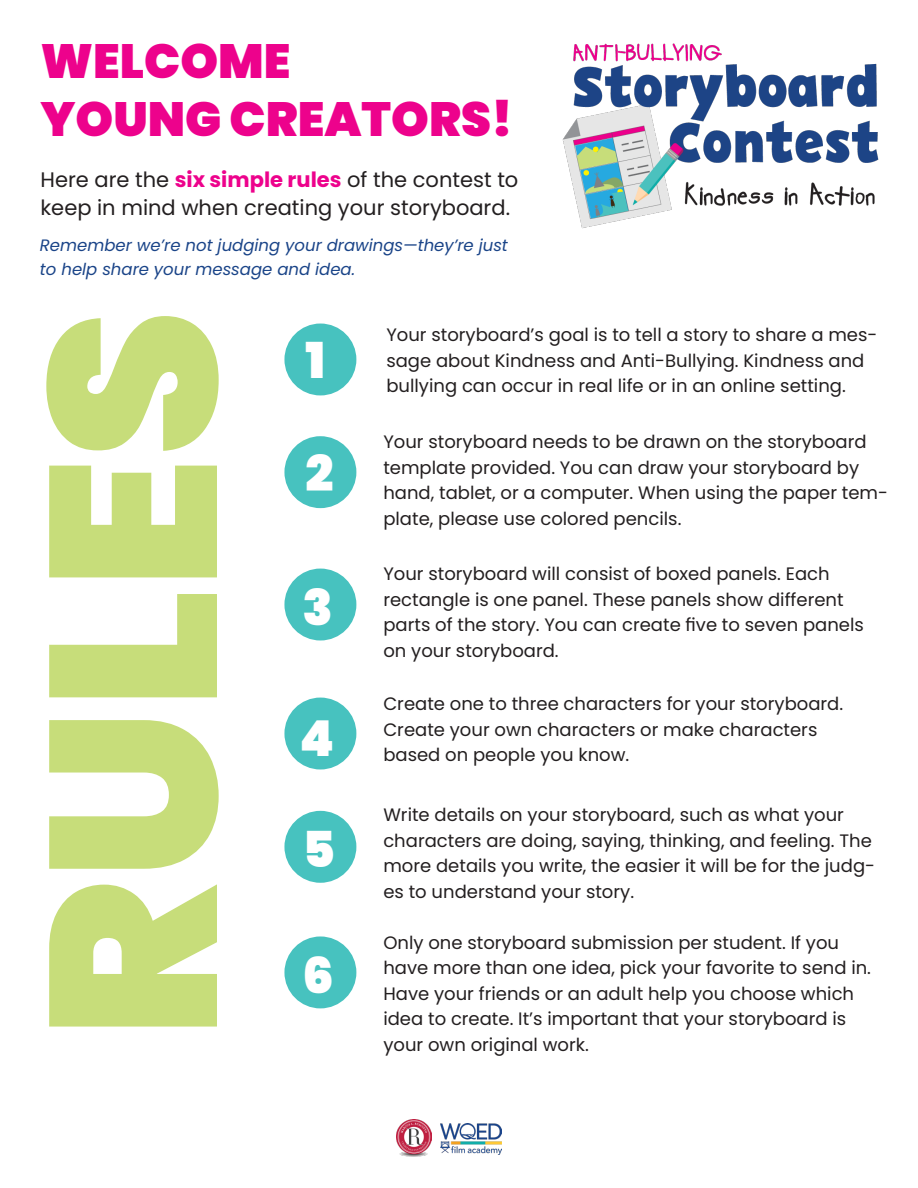
<style>
.page{position:relative;width:918px;height:1188px;background:#fff}
.page>*{position:absolute;margin:0;border:0;box-sizing:border-box;transform-origin:0 0}
.t1{font:900 237px "Poppins";color:#c7dd7a}
.t2{font:900 49.5px "Poppins";color:#fff}
.t3{font:900 48px/57.6px "Poppins";color:#ed028c}
.t4{font:21px/28.5px "Poppins";color:#231f20}
.t5{font:18px/25.5px "Poppins";color:#231f20}
.t6{font:italic 16.5px/24px "Poppins";color:#1a4488}
.s1{font-weight:700;color:#ed028c}
</style>
<div class="page">
<img style="left:562px;top:43px;width:317px;height:186px">
<div style="left:284px;top:324px;width:72px;height:71px;background:#47c2bf;border-radius:50%"></div>
<div style="left:284px;top:436px;width:72px;height:72px;background:#47c2bf;border-radius:50%"></div>
<div style="left:284px;top:569px;width:72px;height:71px;background:#47c2bf;border-radius:50%"></div>
<div style="left:284px;top:698px;width:72px;height:71px;background:#47c2bf;border-radius:50%"></div>
<div style="left:284px;top:811px;width:72px;height:72px;background:#47c2bf;border-radius:50%"></div>
<div style="left:284px;top:936px;width:72px;height:72px;background:#47c2bf;border-radius:50%"></div>
<img style="left:396px;top:1119px;width:35px;height:38px">
<img style="left:440px;top:1124px;width:61px;height:31px">
<p class="t3" style="left:40px;top:33px;width:474px">WELCOME<br>YOUNG CREATORS!</p>
<p class="t4" style="left:40px;top:165px;width:479px">Here are the <span class="s1">six simple rules</span> of the contest to keep in mind when creating your storyboard.</p>
<p class="t6" style="left:40px;top:233px;width:470px">Remember we’re not judging your drawings—they’re just to help share your message and idea.</p>
<p class="t1" style="left:-3px;top:1038px;width:731px;rotate:-90deg">RULES</p>
<p class="t2" style="left:305px;top:332px;width:21px">1</p>
<p class="t2" style="left:305px;top:445px;width:30px">2</p>
<p class="t2" style="left:302px;top:579px;width:32px">3</p>
<p class="t2" style="left:299px;top:709px;width:36px">4</p>
<p class="t2" style="left:302px;top:821px;width:34px">5</p>
<p class="t2" style="left:302px;top:947px;width:33px">6</p>
<p class="t5" style="left:386px;top:322px;width:492px">Your storyboard’s goal is to tell a story to share a mes&shy;sage about Kindness and Anti-Bullying. Kindness and bullying can occur in real life or in an online setting.</p>
<p class="t5" style="left:383px;top:429px;width:506px">Your storyboard needs to be drawn on the storyboard template provided. You can draw your storyboard by hand, tablet, or a computer. When using the paper tem&shy;plate, please use colored pencils.</p>
<p class="t5" style="left:383px;top:561px;width:482px">Your storyboard will consist of boxed panels. Each rectangle is one panel. These panels show different parts of the story. You can create five to seven panels on your storyboard.</p>
<p class="t5" style="left:383px;top:691px;width:461px">Create one to three characters for your storyboard.<br>Create your own characters or make characters based on people you know.</p>
<p class="t5" style="left:383px;top:802px;width:493px">Write details on your storyboard, such as what your characters are doing, saying, thinking, and feeling. The more details you write, the easier it will be for the judg&shy;es to understand your story.</p>
<p class="t5" style="left:383px;top:930px;width:489px">Only one storyboard submission per student. If you have more than one idea, pick your favorite to send in.<br>Have your friends or an adult help you choose which idea to create. It’s important that your storyboard is</p>
<p class="t5" style="left:383px;top:1032px;width:207px">your own original work.</p>
</div>
